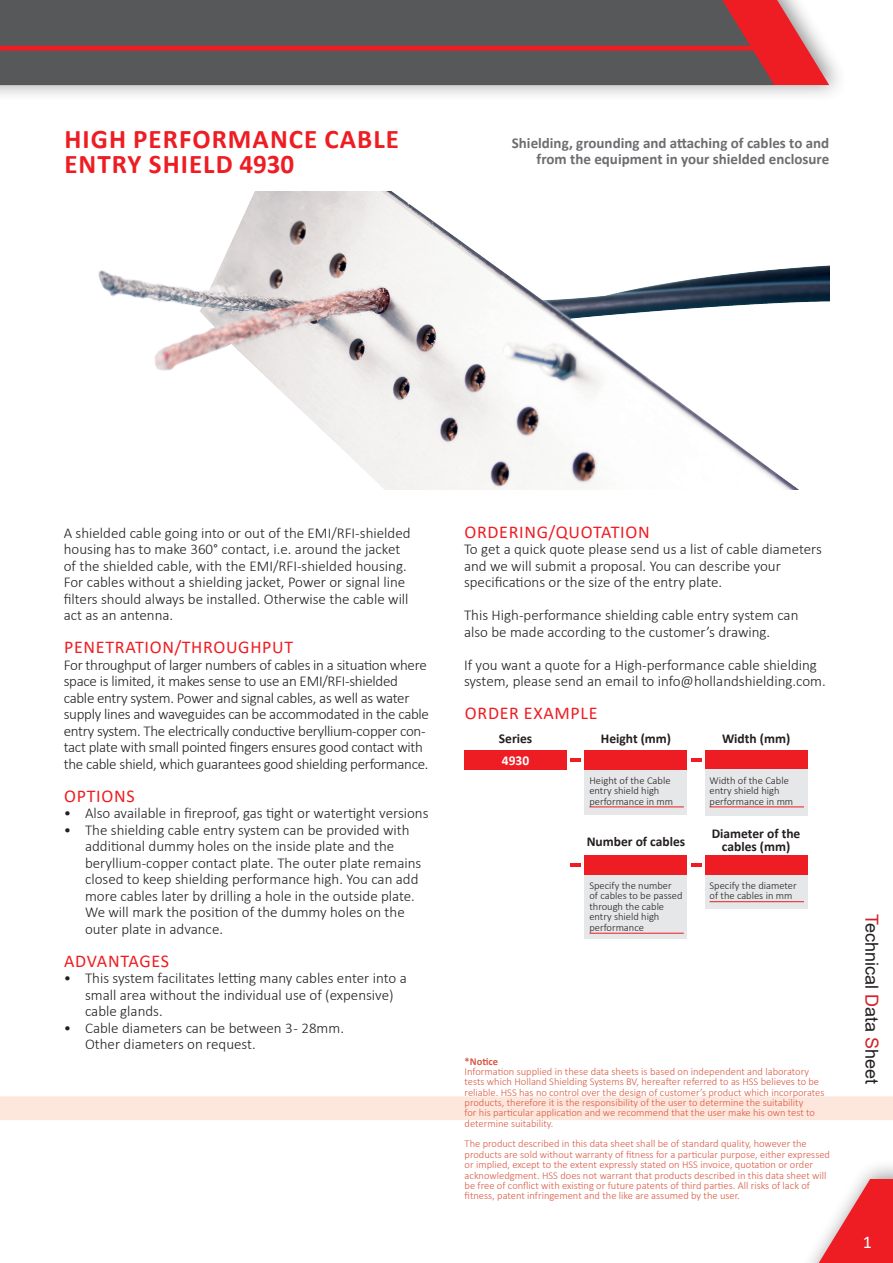
<style>
.page{position:relative;width:893px;height:1263px;background:#fff}
.page>*{position:absolute;margin:0;border:0;box-sizing:border-box;transform-origin:0 0}
.kop_18pt{font:700 27px/25.5px "Calibri";letter-spacing:.04em;color:#ee1d23}
.kop_12pt{font:18px "Calibri";letter-spacing:.04em;color:#ee1d23}
.t1{font:18px "Arial";color:#231f20}
.t2{font:18px "Calibri";color:#fff}
.platte_tekst_product{font:300 15px/16.5px "Calibri";color:#231f20}
.platte_tekst_product-2{font:300 15px/16.5px "Calibri";letter-spacing:-.02em;color:#231f20}
.platte_tekst_10pt_70{font:700 15px/16.5px "Calibri";color:#6c6d70;text-align:right}
.HTOheader{font:700 13.5px/13.5px "Calibri";color:#231f20;text-align:center}
.HTOheader-2{font:700 13.5px "Calibri";color:#fff}
.Legal_notice{font:300 10.5px/10.4px "Calibri";color:#d95842}
.HTOtekst{font:300 10.5px/10.5px "Calibri";color:#231f20}
.Legal_notice-2{font:700 10.5px "Calibri";color:#d95842}
.s1{color:#d1232a}
</style>
<div class="page">
<svg style="left:0;top:871px;width:893px;height:392px"></svg>
<div style="left:0;top:0;width:849px;height:102px;background:#231f20;opacity:.5"></div>
<svg style="left:774px;top:0;width:55px;height:85px;fill:#ee1d23"></svg>
<svg style="left:0;top:0;width:774px;height:85px;background:#aa373b"></svg>
<svg style="left:0;top:0;width:756px;height:84px;background:#615356"></svg>
<img style="left:98px;top:191px;width:731px;height:298px">
<div style="left:465px;top:750px;width:102px;height:19px;background:#ee1d23"></div>
<div style="left:585px;top:750px;width:102px;height:19px;background:#ee1d23"></div>
<div style="left:705px;top:750px;width:102px;height:19px;background:#ee1d23"></div>
<div style="left:585px;top:855px;width:102px;height:20px;background:#ee1d23"></div>
<div style="left:705px;top:855px;width:102px;height:20px;background:#ee1d23"></div>
<svg style="left:570px;top:758px;width:11px;height:3px"></svg>
<svg style="left:691px;top:758px;width:10px;height:3px"></svg>
<hr style="left:570px;top:863px;width:11px;height:4px;background:#ee1d23">
<hr style="left:691px;top:863px;width:10px;height:4px;background:#ee1d23">
<div style="left:585px;top:770px;width:102px;height:45px;background:#e6e7e9"></div>
<div style="left:705px;top:770px;width:102px;height:46px;background:#e6e7e9"></div>
<div style="left:585px;top:875px;width:102px;height:63px;background:#e6e7e9"></div>
<div style="left:705px;top:875px;width:102px;height:34px;background:#e6e7e9"></div>
<hr style="left:589px;top:807px;width:95px;height:1px;background:#ee1d23">
<hr style="left:709px;top:807px;width:95px;height:1px;background:#ee1d23">
<hr style="left:589px;top:933px;width:95px;height:1px;background:#ee1d23">
<hr style="left:709px;top:901px;width:95px;height:1px;background:#ee1d23">
<p class="kop_18pt" style="left:64px;top:126px;width:336px">HIGH PERFORMANCE CABLE<br>ENTRY SHIELD 4930</p>
<p class="platte_tekst_10pt_70" style="left:512px;top:134px;width:319px">Shielding, grounding and attaching of cables to and from the equipment in your shielded enclosure</p>
<p class="platte_tekst_product" style="left:64px;top:524px;width:348px">A shielded cable going into or out of the EMI/RFI-shielded housing has to make 360° contact, i.e. around the jacket of the shielded cable, with the EMI/RFI-shielded housing.<br>For cables without a shielding jacket, Power or signal line filters should always be installed. Otherwise the cable will act as an antenna.</p>
<p class="kop_12pt" style="left:64px;top:635px;width:231px">PENETRATION/THROUGHPUT</p>
<p class="platte_tekst_product-2" style="left:64px;top:656px;width:367px">For throughput of larger numbers of cables in a situation where space is limited, it makes sense to use an EMI/RFI-shielded cable entry system. Power and signal cables, as well as water supply lines and waveguides can be accommodated in the cable entry system. The electrically conductive beryllium-copper con&shy;tact plate with small pointed fingers ensures good contact with the cable shield, which guarantees good shielding performance.</p>
<p class="kop_12pt" style="left:64px;top:783px;width:72px">OPTIONS</p>
<p class="platte_tekst_product" style="left:64px;top:805px;width:366px">• Also available in fireproof, gas tight or watertight versions</p>
<p class="platte_tekst_product" style="left:85px;top:821px;width:338px;text-indent:-21px">• The shielding cable entry system can be provided with additional dummy holes on the inside plate and the beryllium-copper contact plate. The outer plate remains closed to keep shielding performance high. You can add more cables later by drilling a hole in the outside plate.<br>We will mark the position of the dummy holes on the outer plate in advance.</p>
<p class="kop_12pt" style="left:64px;top:948px;width:106px">ADVANTAGES</p>
<p class="platte_tekst_product" style="left:85px;top:970px;width:323px;text-indent:-21px">• This system facilitates letting many cables enter into a small area without the individual use of (expensive) cable glands.</p>
<p class="platte_tekst_product" style="left:85px;top:1019px;width:260px;text-indent:-21px">• Cable diameters can be between 3 - 28mm.<br>Other diameters on request.</p>
<p class="kop_12pt" style="left:464px;top:519px;width:187px">ORDERING/QUOTATION</p>
<p class="platte_tekst_product" style="left:464px;top:541px;width:359px">To get a quick quote please send us a list of cable diameters and we will submit a proposal. You can describe your specifications or the size of the entry plate.</p>
<p class="platte_tekst_product" style="left:464px;top:607px;width:336px">This High-performance shielding cable entry system can also be made according to the customer’s drawing.</p>
<p class="platte_tekst_product" style="left:464px;top:656px;width:363px">If you want a quote for a High-performance cable shielding system, please send an email to info@hollandshielding.com.</p>
<p class="kop_12pt" style="left:465px;top:701px;width:134px">ORDER EXAMPLE</p>
<p class="HTOheader" style="left:499px;top:732px;width:35px">Series</p>
<p class="HTOheader" style="left:601px;top:732px;width:72px">Height (mm)</p>
<p class="HTOheader" style="left:722px;top:732px;width:70px">Width (mm)</p>
<p class="HTOheader-2" style="left:502px;top:751px;width:29px">4930</p>
<p class="HTOtekst" style="left:589px;top:775px;width:85px">Height of the Cable entry shield high performance in mm</p>
<p class="HTOtekst" style="left:709px;top:775px;width:85px">Width of the Cable entry shield high performance in mm</p>
<p class="HTOheader" style="left:587px;top:835px;width:100px">Number of cables</p>
<p class="HTOheader" style="left:712px;top:826px;width:90px">Diameter of the cables (mm)</p>
<p class="HTOtekst" style="left:589px;top:880px;width:95px">Specify the number of cables to be passed through the cable entry shield high performance</p>
<p class="HTOtekst" style="left:709px;top:880px;width:89px">Specify the diameter of the cables in mm</p>
<p class="Legal_notice-2" style="left:465px;top:1054px;width:35px">*Notice</p>
<p class="Legal_notice" style="left:465px;top:1066px;width:361px">Information supplied in these data sheets is based on independent and laboratory tests which Holland Shielding Systems BV, hereafter referred to as HSS believes to be reliable. HSS has no control over the design of customer’s product which incorporates products, therefore it is the responsibility of the user to determine the suitability<br>for his particular application and we recommend that the user make his own test to determine suitability.</p>
<p class="Legal_notice" style="left:465px;top:1139px;width:367px">The product described in this data sheet shall be of standard quality, however the products are sold without warranty of fitness for a particular purpose, either expressed or implied, except to the extent expressly stated on HSS invoice, quotation or order acknowledgment. HSS does not warrant that products described in this data sheet will be free of conflict with existing or future patents of third parties. All risks of lack of fitness, patent infringement and the like are assumed by the user.</p>
<p class="t1" style="left:884px;top:914px;width:172px;rotate:90deg"><span class="s1">T</span>echnical <span class="s1">D</span>ata <span class="s1">S</span>heet</p>
<p class="t2" style="left:863px;top:1229px;width:11px">1</p>
</div>
